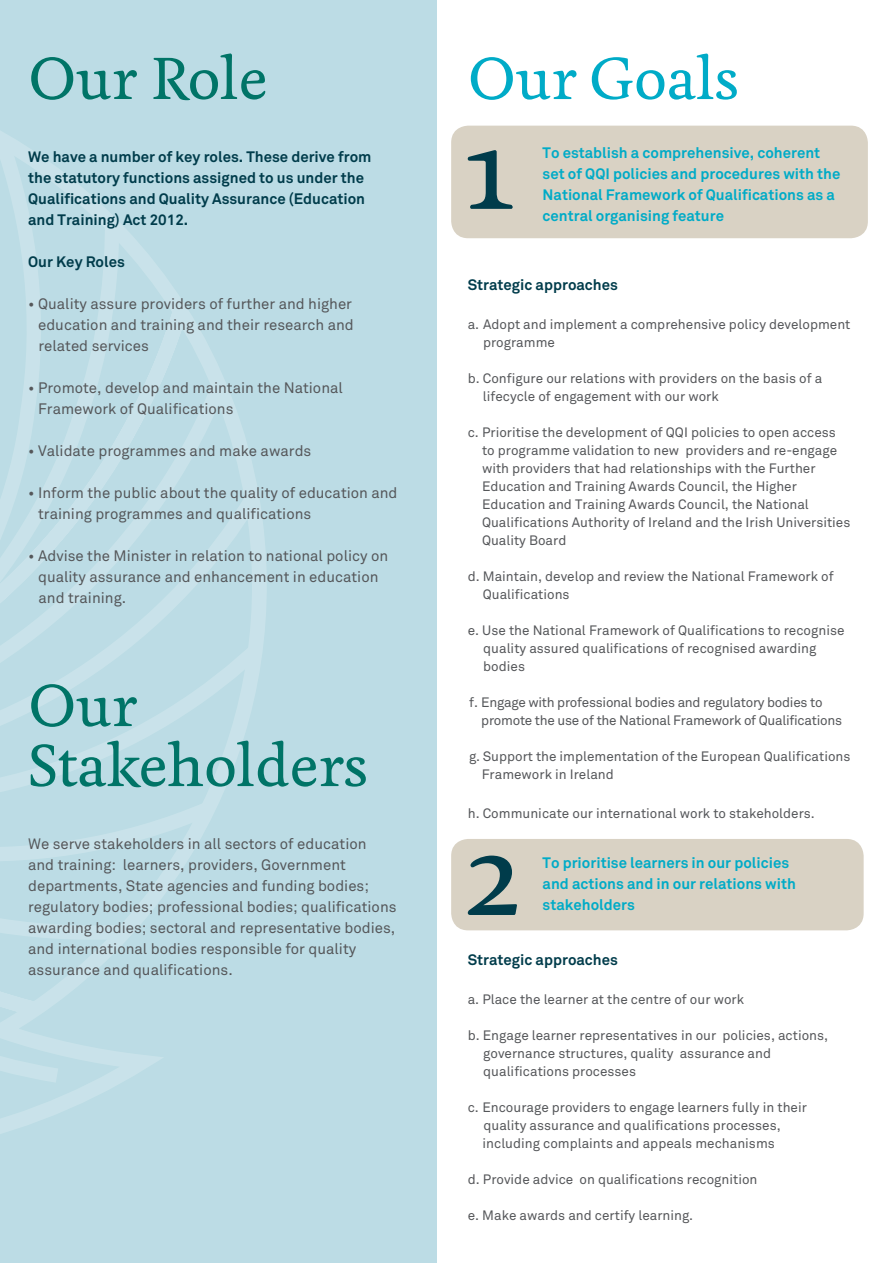
<style>
.page{position:relative;width:893px;height:1263px;background:#fff}
.page>*{position:absolute;margin:0;border:0;box-sizing:border-box;transform-origin:0 0}
.t1{font:500 114px "Feijoa";color:#003c4b}
.t2{font:500 55.5px/60px "Feijoa";color:#007467}
.t3{font:500 55.5px "Feijoa";color:#00abc7}
.t4{font:15px/21px "Akkurat";color:#55575a}
.t5{font:700 15px/21px "Akkurat";color:#00abc7}
.t6{font:700 15px/21px "Akkurat";color:#003c4b}
.t7{font:13.5px/18px "Akkurat";color:#55575a}
.t8{font:13.5px/18px "Akkurat";letter-spacing:-.02em;color:#55575a}
</style>
<div class="page">
<div style="left:451px;top:839px;width:413px;height:91px;background:#d9d2c4;border-radius:17px"></div>
<div style="left:0;top:0;width:436px;height:1263px;background:#bcdce5"></div>
<div style="left:451px;top:126px;width:417px;height:112px;background:#d9d2c4;border-radius:17px"></div>
<svg style="left:0;top:131px;width:266px;height:1003px"></svg>
<h2 class="t2" style="left:28px;top:50px;width:241px">Our Role</h2>
<p class="t6" style="left:28px;top:146px;width:345px">We have a number of key roles. These derive from the statutory functions assigned to us under the Qualifications and Quality Assurance (Education and Training) Act 2012.</p>
<p class="t6" style="left:28px;top:251px;width:98px">Our Key Roles</p>
<p class="t4" style="left:38px;top:294px;width:317px;text-indent:-10px">• Quality assure providers of further and higher education and training and their research and related services</p>
<p class="t4" style="left:38px;top:378px;width:306px;text-indent:-10px">• Promote, develop and maintain the National<br>Framework of Qualifications</p>
<p class="t4" style="left:28px;top:441px;width:285px">• Validate programmes and make awards</p>
<p class="t4" style="left:38px;top:483px;width:361px;text-indent:-10px">• Inform the public about the quality of education and training programmes and qualifications</p>
<p class="t4" style="left:38px;top:546px;width:352px;text-indent:-10px">• Advise the Minister in relation to national policy on quality assurance and enhancement in education and training.</p>
<h2 class="t2" style="left:28px;top:677px;width:342px">Our<br>Stakeholders</h2>
<p class="t4" style="left:28px;top:834px;width:370px">We serve stakeholders in all sectors of education<br>and training: learners, providers, Government departments, State agencies and funding bodies; regulatory bodies; professional bodies; qualifications awarding bodies; sectoral and representative bodies, and international bodies responsible for quality assurance and qualifications.</p>
<h2 class="t3" style="left:468px;top:43px;width:273px">Our Goals</h2>
<h1 class="t1" style="left:462px;top:95px;width:57px">1</h1>
<p class="t5" style="left:543px;top:142px;width:299px">To establish a comprehensive, coherent set of QQI policies and procedures with the National Framework of Qualifications as a central organising feature</p>
<p class="t6" style="left:468px;top:274px;width:152px">Strategic approaches</p>
<p class="t7" style="left:483px;top:315px;width:369px;text-indent:-15px">a. Adopt and implement a comprehensive policy development programme</p>
<p class="t7" style="left:483px;top:369px;width:341px;text-indent:-15px">b. Configure our relations with providers on the basis of a lifecycle of engagement with our work</p>
<p class="t7" style="left:482px;top:423px;width:370px;text-indent:-14px">c. Prioritise the development of QQI policies to open access to programme validation to new providers and re-engage with providers that had relationships with the Further Education and Training Awards Council, the Higher Education and Training Awards Council, the National Qualifications Authority of Ireland and the Irish Universities Quality Board</p>
<p class="t7" style="left:483px;top:567px;width:352px;text-indent:-15px">d. Maintain, develop and review the National Framework of<br>Qualifications</p>
<p class="t7" style="left:483px;top:621px;width:363px;text-indent:-16px">e. Use the National Framework of Qualifications to recognise quality assured qualifications of recognised awarding bodies</p>
<p class="t8" style="left:481px;top:693px;width:362px;text-indent:-12px">f. Engage with professional bodies and regulatory bodies to promote the use of the National Framework of Qualifications</p>
<p class="t7" style="left:482px;top:747px;width:370px;text-indent:-12px">g. Support the implementation of the European Qualifications<br>Framework in Ireland</p>
<p class="t7" style="left:468px;top:804px;width:349px">h. Communicate our international work to stakeholders.</p>
<h1 class="t1" style="left:462px;top:801px;width:66px">2</h1>
<p class="t5" style="left:543px;top:852px;width:255px">To prioritise learners in our policies and actions and in our relations with</p>
<p class="t5" style="left:543px;top:894px;width:94px">stakeholders</p>
<p class="t6" style="left:468px;top:949px;width:152px">Strategic approaches</p>
<p class="t7" style="left:468px;top:990px;width:278px">a. Place the learner at the centre of our work</p>
<p class="t7" style="left:483px;top:1026px;width:346px;text-indent:-16px">b. Engage learner representatives in our policies, actions, governance structures, quality assurance and qualifications processes</p>
<p class="t7" style="left:483px;top:1098px;width:326px;text-indent:-15px">c. Encourage providers to engage learners fully in their quality assurance and qualifications processes, including complaints and appeals mechanisms</p>
<p class="t7" style="left:468px;top:1170px;width:291px">d. Provide advice on qualifications recognition</p>
<p class="t7" style="left:468px;top:1206px;width:227px">e. Make awards and certify learning.</p>
</div>
